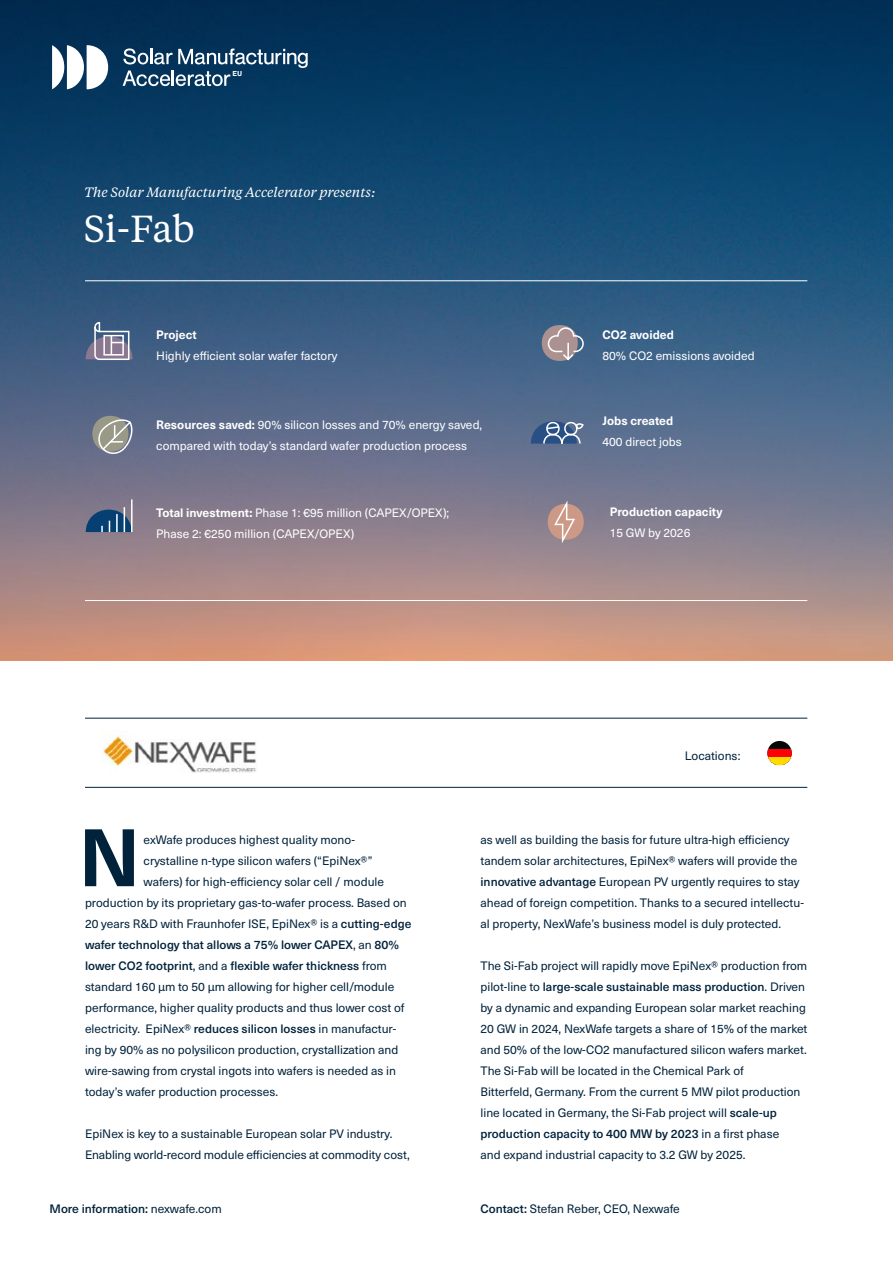
<style>
.page{position:relative;width:893px;height:1263px;background:#fff}
.page>*{position:absolute;margin:0;border:0;box-sizing:border-box;transform-origin:0 0}
.t1{font:700 79.8px "Neue Haas Unica W1 G";color:#00223b}
.t2{font:37.5px "Tiempos Text";color:#fff}
.t3{font:italic 13.5px "Tiempos Text";color:#fff}
.t4{font:12px/21px "Neue Haas Unica W1 G";color:#00223b}
.t5{font:12px/21px "Neue Haas Unica W1 G";color:#fff}
.t6{font:500 12px "Neue Haas Unica W1 G";color:#00223b}
.t7{font:700 12px "Neue Haas Unica W1 G";color:#fff}
.t8{font:700 7.5px "Nimbus San";color:#fff}
.s1{font-weight:700}
.s2{font-weight:500}
.s3{font-weight:400}
</style>
<div class="page">
<img style="left:0;top:0;width:893px;height:660px">
<svg style="left:123px;top:48px;width:185px;height:38px;background:#3c6280"></svg>
<svg style="left:52px;top:45px;width:56px;height:44px"></svg>
<svg style="left:531px;top:421px;width:53px;height:24px"></svg>
<hr style="left:85px;top:280px;width:722px;height:1px;background:#fff">
<hr style="left:85px;top:600px;width:722px;height:1px;background:#fff">
<svg style="left:86px;top:321px;width:47px;height:40px;background:#7c849e"></svg>
<svg style="left:86px;top:507px;width:45px;height:25px"></svg>
<hr style="left:131px;top:499px;width:2px;height:33px;background:#fff">
<div style="left:542px;top:325px;width:36px;height:36px;background:#ab918f;border-radius:50%"></div>
<svg style="left:547px;top:327px;width:38px;height:34px"></svg>
<div style="left:92px;top:416px;width:36px;height:36px;background:#989987;border-radius:50%"></div>
<svg style="left:95px;top:418px;width:39px;height:37px"></svg>
<img style="left:85px;top:717px;width:191px;height:70px">
<hr style="left:85px;top:718px;width:722px;height:1px;background:#00223b">
<hr style="left:85px;top:787px;width:722px;height:1px;background:#00223b">
<div style="left:548px;top:504px;width:36px;height:36px;background:#cc9987;border-radius:50%"></div>
<svg style="left:554px;top:500px;width:21px;height:43px"></svg>
<svg style="left:768px;top:741px;width:23px;height:8px"></svg>
<div style="left:767px;top:749px;width:25px;height:16px;background:#ff0005"></div>
<svg style="left:767px;top:757px;width:25px;height:8px"></svg>
<p class="t8" style="left:233px;top:70px;width:11px">EU</p>
<p class="t3" style="left:84px;top:183px;width:293px">The Solar Manufacturing Accelerator presents:</p>
<h2 class="t2" style="left:84px;top:203px;width:112px">Si-Fab</h2>
<p class="t7" style="left:156px;top:325px;width:42px">Project</p>
<p class="t5" style="left:156px;top:344px;width:183px">Highly efficient solar wafer factory</p>
<p class="t7" style="left:602px;top:325px;width:73px">CO2 avoided</p>
<p class="t5" style="left:602px;top:344px;width:154px">80% CO2 emissions avoided</p>
<p class="t5" style="left:156px;top:413px;width:328px"><span class="s1">Resources saved:</span> 90% silicon losses and 70% energy saved, compared with today’s standard wafer production process</p>
<p class="t7" style="left:602px;top:412px;width:72px">Jobs created</p>
<p class="t5" style="left:602px;top:431px;width:81px">400 direct jobs</p>
<p class="t5" style="left:156px;top:501px;width:295px"><span class="s1">Total investment:</span> Phase 1: €95 million (CAPEX/OPEX);<br>Phase 2: €250 million (CAPEX/OPEX)</p>
<p class="t7" style="left:610px;top:503px;width:114px">Production capacity</p>
<p class="t5" style="left:610px;top:522px;width:82px">15 GW by 2026</p>
<p class="t4" style="left:685px;top:744px;width:57px">Locations:</p>
<h1 class="t1" style="left:78px;top:797px;width:63px">N</h1>
<p class="t4" style="left:144px;top:829px;width:213px">exWafe produces highest quality mono-</p>
<p class="t4" style="left:144px;top:850px;width:230px">crystalline n-type silicon wafers (“EpiNex®”</p>
<p class="t4" style="left:144px;top:871px;width:242px">wafers) for high-efficiency solar cell / module</p>
<p class="t4" style="left:85px;top:892px;width:323px">production by its proprietary gas-to-wafer process. Based on</p>
<p class="t4" style="left:85px;top:913px;width:328px">20 years R&amp;D with Fraunhofer ISE, EpiNex® is a <span class="s2">cutting-edge</span></p>
<p class="t6" style="left:85px;top:936px;width:316px">wafer technology that allows a 75% lower CAPEX<span class="s3">, an</span> 80%</p>
<p class="t6" style="left:85px;top:957px;width:303px">lower CO2 footprint<span class="s3">, and a</span> flexible wafer thickness <span class="s3">from</span></p>
<p class="t4" style="left:85px;top:976px;width:311px">standard 160 µm to 50 µm allowing for higher cell/module</p>
<p class="t4" style="left:85px;top:997px;width:321px">performance, higher quality products and thus lower cost of</p>
<p class="t4" style="left:85px;top:1018px;width:313px">electricity. EpiNex® <span class="s2">reduces silicon losses</span> in manufactur-</p>
<p class="t4" style="left:85px;top:1039px;width:315px">ing by 90% as no polysilicon production, crystallization and</p>
<p class="t4" style="left:85px;top:1060px;width:312px">wire-sawing from crystal ingots into wafers is needed as in</p>
<p class="t4" style="left:85px;top:1081px;width:195px">today’s wafer production processes.</p>
<p class="t4" style="left:85px;top:1123px;width:326px">EpiNex is key to a sustainable European solar PV industry.<br>Enabling world-record module efficiencies at commodity cost,</p>
<p class="t4" style="left:480px;top:829px;width:325px">as well as building the basis for future ultra-high efficiency tandem solar architectures, EpiNex® wafers will provide the <span class="s2">innovative advantage</span> European PV urgently requires to stay ahead of foreign competition. Thanks to a secured intellectu&shy;al property, NexWafe’s business model is duly protected.</p>
<p class="t4" style="left:480px;top:955px;width:328px">The Si-Fab project will rapidly move EpiNex® production from pilot-line to <span class="s2">large-scale sustainable mass production</span>. Driven by a dynamic and expanding European solar market reaching 20 GW in 2024, NexWafe targets a share of 15% of the market and 50% of the low-CO2 manufactured silicon wafers market.<br>The Si-Fab will be located in the Chemical Park of<br>Bitterfeld, Germany. From the current 5 MW pilot production line located in Germany, the Si-Fab project will <span class="s2">scale-up production capacity to 400 MW by 2023</span> in a first phase<br>and expand industrial capacity to 3.2 GW by 2025.</p>
<p class="t6" style="left:50px;top:1199px;width:174px">More information: <span class="s3">nexwafe.com</span></p>
<p class="t4" style="left:480px;top:1197px;width:201px"><span class="s2">Contact:</span> Stefan Reber, CEO, Nexwafe</p>
</div>
